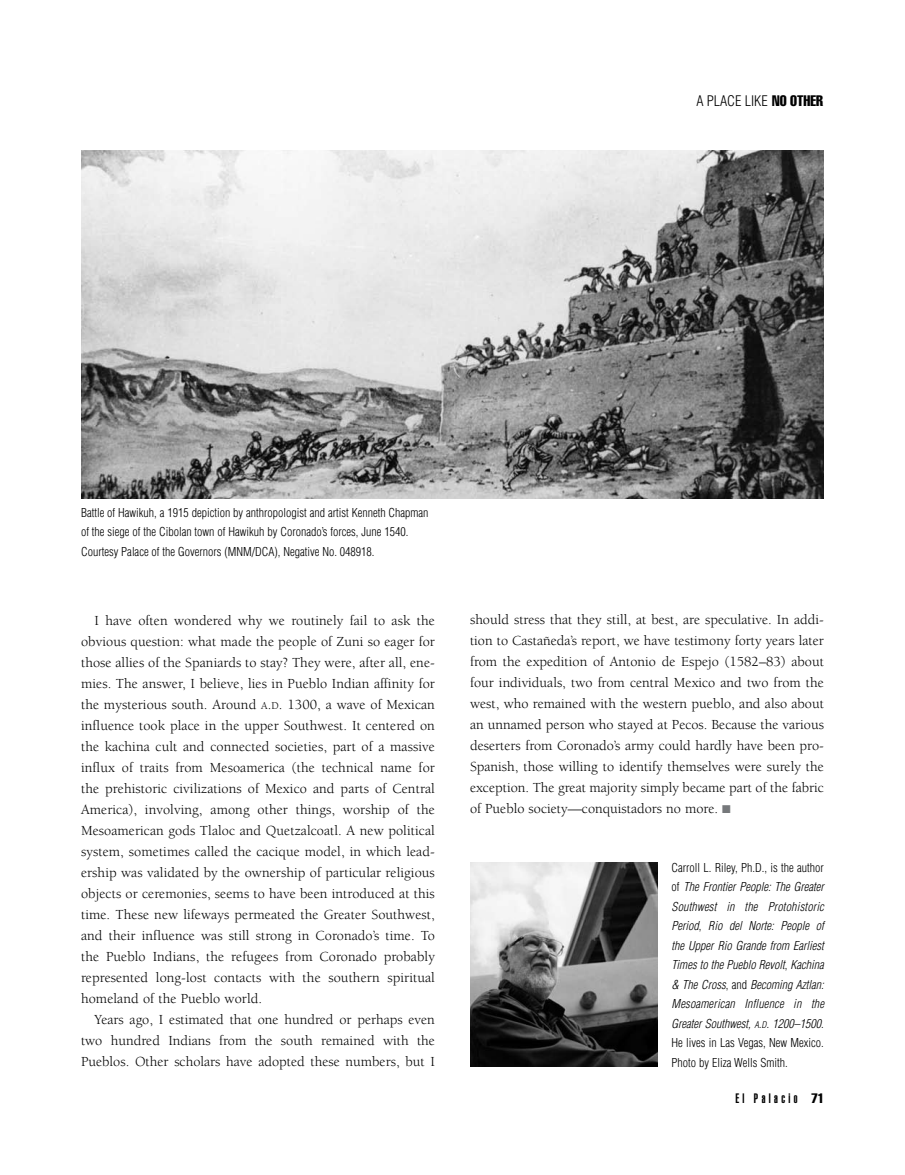
<style>
.page{position:relative;width:905px;height:1175px;background:#fff}
.page>*{position:absolute;margin:0;border:0;box-sizing:border-box;transform-origin:0 0}
.t1{font:14.25px/21px "Berkeley";color:#000;text-align:justify}
.t2{font:300 condensed 14.25px "Helvetica";color:#000}
.t3{font:900 extra-condensed 13.5px "Helvetica";letter-spacing:.25em;color:#000}
.t4{font:italic 300 condensed 12px/19.5px "Helvetica";letter-spacing:.005em;color:#000;text-align:justify}
.t5{font:300 condensed 12px/19.5px "Helvetica";color:#000}
.s1{font-weight:400;font-stretch:extra-condensed;font-size:15px}
.s2{font-size:10.65px}
.s3{color:#76787b}
.s4{font-style:normal}
.s5{font-size:9px}
.s6{font-weight:400}
</style>
<div class="page">
<img style="left:470px;top:862px;width:187px;height:204px">
<img style="left:81px;top:150px;width:743px;height:348px">
<p class="t2" style="left:696px;top:92px;width:128px">a place l ike <span class="s1">NO OTHER</span></p>
<p class="t5" style="left:81px;top:502px;width:349px">Battle of Hawikuh, a 1915 depiction by anthropologist and artist Kenneth Chapman of the siege of the Cibolan town of Hawikuh by Coronado’s forces, June 1540.<br>Courtesy Palace of the Governors (MNM/DCA), Negative No. 048918.</p>
<p class="t1" style="left:81px;top:610px;width:355px;text-indent:14px">I have often wondered why we routinely fail to ask the obvious question: what made the people of Zuni so eager for those allies of the Spaniards to stay? They were, after all, ene&shy;mies. The answer, I believe, lies in Pueblo Indian affinity for the mysterious south. Around <span class="s2">a</span>.<span class="s2">d</span>. 1300, a wave of Mexican influence took place in the upper Southwest. It centered on the kachina cult and connected societies, part of a massive influx of traits from Mesoamerica (the technical name for the prehistoric civilizations of Mexico and parts of Central America), involving, among other things, worship of the Mesoamerican gods Tlaloc and Quetzalcoatl. A new political system, sometimes called the cacique model, in which lead&shy;ership was validated by the ownership of particular religious objects or ceremonies, seems to have been introduced at this time. These new lifeways permeated the Greater Southwest, and their influence was still strong in Coronado’s time. To the Pueblo Indians, the refugees from Coronado probably represented long-lost contacts with the southern spiritual homeland of the Pueblo world.</p>
<p class="t1" style="left:81px;top:1009px;width:355px;text-indent:14px">Years ago, I estimated that one hundred or perhaps even two hundred Indians from the south remained with the Pueblos. Other scholars have adopted these numbers, but I</p>
<p class="t1" style="left:470px;top:609px;width:355px">should stress that they still, at best, are speculative. In addi&shy;tion to Castañeda’s report, we have testimony forty years later from the expedition of Antonio de Espejo (1582–83) about four individuals, two from central Mexico and two from the west, who remained with the western pueblo, and also about an unnamed person who stayed at Pecos. Because the various deserters from Coronado’s army could hardly have been pro-Spanish, those willing to identify themselves were surely the exception. The great majority simply became part of the fabric of Pueblo society—conquistadors no more. <span class="s3">■</span></p>
<p class="t4" style="left:671px;top:857px;width:154px"><span class="s4">Carroll L. Riley, Ph.D., is the author of</span> The Frontier People: The Greater Southwest in the Protohistoric Period<span class="s4">,</span> Rio del Norte: People of the Upper Rio Grande from Earliest Times to the Pueblo Revolt<span class="s4">,</span> Kachina &amp; The Cross<span class="s4">, and</span> Becoming Aztlan:<br>Mesoamerican Influence in the Greater Southwest, <span class="s5">a</span>.<span class="s5">d</span>. 1200–1500<span class="s4">.<br>He lives in Las Vegas, New Mexico.<br>Photo by Eliza Wells Smith.</span></p>
<p class="t3" style="left:735px;top:1090px;width:90px">El Palacio <span class="s6">71</span></p>
</div>
